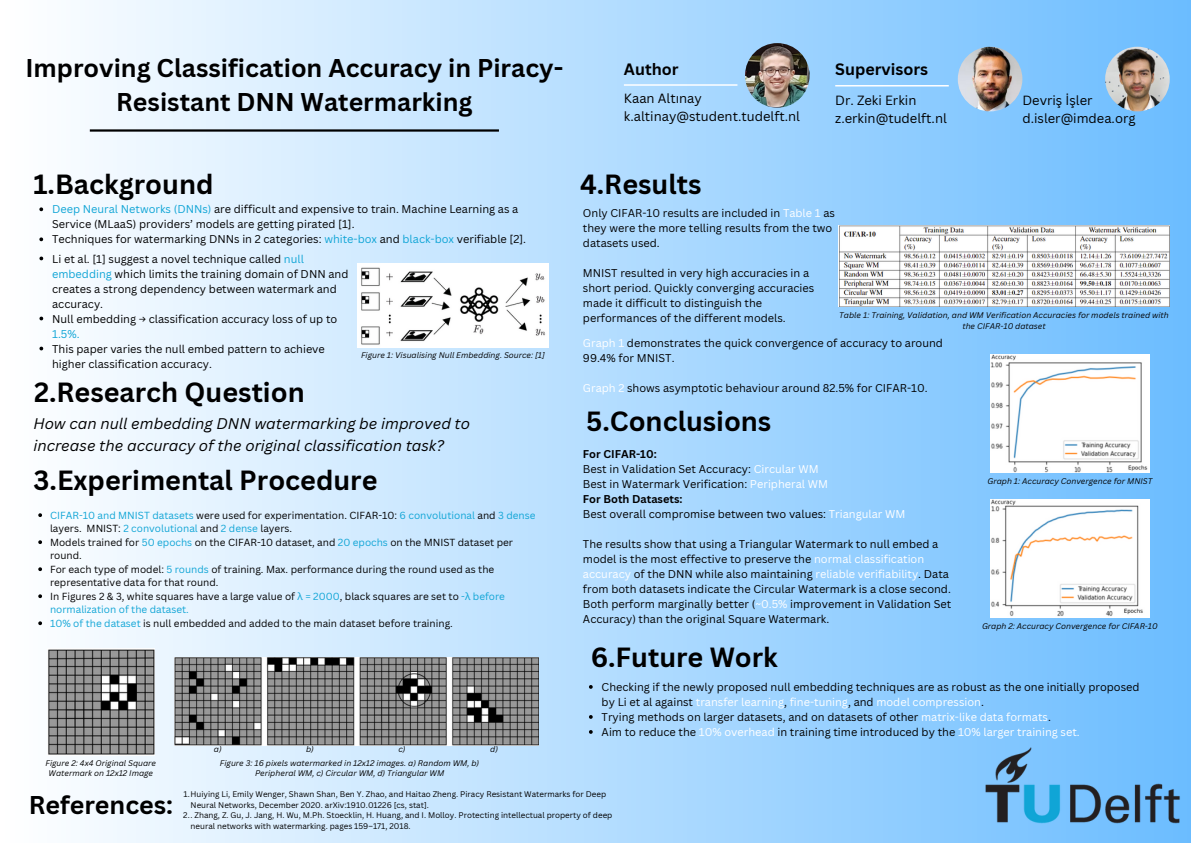
<style>
.page{position:relative;width:1191px;height:843px;background:#fff}
.page>*{position:absolute;margin:0;border:0;box-sizing:border-box;transform-origin:0 0}
.t1{font:700 27px "Canva Sans";color:#000}
.t2{font:700 25px/34.5px "Canva Sans";color:#000;text-align:center}
.t3{font:700 16px "Canva Sans";color:#000}
.t4{font:italic 15px "Canva Sans";color:#000}
.t5{font:13px/18px "Canva Sans";color:#000}
.t6{font:11px/15px "Canva Sans";color:#000}
.t7{font:10px/13.5px "Canva Sans";color:#000}
.t8{font:10px/13.5px "Canva Sans";color:#10a5d6}
.t9{font:italic 8px/10.7px "Canva Sans";color:#000;text-align:center}
.t10{font:8px/10.7px "Canva Sans";color:#000}
.s1{color:#10a5d6}
.s2{color:#fff}
.s3{font-weight:700}
.s4{color:#000}
.s5{font-family:"Noto Sans";color:#10a5d6}
</style>
<div class="page">
<div style="left:0;top:0;width:1190px;height:842px;background:linear-gradient(to right,#fff,#6cbdff)"></div>
<hr style="left:624px;top:84px;width:113px;height:2px;background:#fff">
<hr style="left:835px;top:85px;width:113px;height:1px;background:#fff">
<img style="left:967px;top:729px;width:223px;height:113px">
<hr style="left:90px;top:129px;width:409px;height:3px;background:#000">
<img style="left:989px;top:354px;width:160px;height:118px">
<img style="left:48px;top:648px;width:106px;height:107px">
<img style="left:174px;top:657px;width:364px;height:87px">
<img style="left:838px;top:225px;width:331px;height:81px">
<img style="left:989px;top:499px;width:160px;height:118px">
<img style="left:745px;top:43px;width:64px;height:65px;border-radius:50%">
<img style="left:957px;top:47px;width:65px;height:64px;border-radius:50%">
<img style="left:1104px;top:47px;width:65px;height:64px;border-radius:50%">
<img style="left:357px;top:264px;width:191px;height:83px">
<svg style="left:39px;top:207px;width:4px;height:4px"></svg>
<svg style="left:39px;top:237px;width:4px;height:4px"></svg>
<svg style="left:38px;top:513px;width:4px;height:4px"></svg>
<svg style="left:38px;top:540px;width:4px;height:4px"></svg>
<svg style="left:38px;top:567px;width:4px;height:4px"></svg>
<svg style="left:38px;top:594px;width:4px;height:4px"></svg>
<svg style="left:38px;top:621px;width:4px;height:4px"></svg>
<svg style="left:589px;top:684px;width:3px;height:4px"></svg>
<svg style="left:589px;top:714px;width:3px;height:4px"></svg>
<svg style="left:589px;top:729px;width:3px;height:4px"></svg>
<svg style="left:39px;top:256px;width:4px;height:4px"></svg>
<svg style="left:39px;top:316px;width:4px;height:4px"></svg>
<svg style="left:39px;top:346px;width:4px;height:4px"></svg>
<p class="t2" style="left:25px;top:50px;width:539px">Improving Classification Accuracy in Piracy-<br>Resistant DNN Watermarking</p>
<p class="t3" style="left:624px;top:58px;width:56px">Author</p>
<p class="t3" style="left:835px;top:58px;width:94px">Supervisors</p>
<p class="t5" style="left:624px;top:89px;width:177px">Kaan Altınay k.altinay@student.tudelft.nl</p>
<p class="t5" style="left:835px;top:91px;width:113px">Dr. Zeki Erkin z.erkin@tudelft.nl</p>
<p class="t1" style="left:33px;top:165px;width:181px">1.Background</p>
<h3 class="t1" style="left:580px;top:165px;width:123px">4.Results</h3>
<p class="t5" style="left:1022px;top:91px;width:115px">Devriş İşler d.isler@imdea.org</p>
<p class="t6" style="left:52px;top:201px;width:468px"><span class="s1">Deep Neural Networks (DNNs)</span> are difficult and expensive to train. Machine Learning as a<br>Service (MLaaS) providers’ models are getting pirated [1].</p>
<p class="t6" style="left:52px;top:231px;width:475px">Techniques for watermarking DNNs in 2 categories: <span class="s1">white-box</span> and <span class="s1">black-box</span> verifiable [2].</p>
<p class="t6" style="left:52px;top:251px;width:298px">Li et al. [1] suggest a novel technique called <span class="s1">null embedding</span> which limits the training domain of DNN and creates a strong dependency between watermark and accuracy.</p>
<p class="t6" style="left:52px;top:311px;width:287px">Null embedding → classification accuracy loss of up to<br><span class="s1">1.5%.</span></p>
<p class="t6" style="left:52px;top:341px;width:274px">This paper varies the null embed pattern to achieve higher classification accuracy.</p>
<h1 class="t9" style="left:361px;top:349px;width:185px">Figure 1: Visualising Null Embedding. Source: [1]</h1>
<p class="t1" style="left:34px;top:373px;width:272px">2.Research Question</p>
<p class="t6" style="left:583px;top:205px;width:253px">Only CIFAR-10 results are included in <span class="s2">Table 1</span> as they were the more telling results from the two datasets used.</p>
<h5 class="t6" style="left:583px;top:265px;width:233px">MNIST resulted in very high accuracies in a short period. Quickly converging accuracies made it difficult to distinguish the performances of the different models.</h5>
<p class="t9" style="left:839px;top:309px;width:331px">Table 1: Training, Validation, and WM Verification Accuracies for models trained with the CIFAR-10 dataset</p>
<p class="t6" style="left:583px;top:335px;width:361px"><span class="s2">Graph 1</span> demonstrates the quick convergence of accuracy to around<br>99.4% for MNIST.</p>
<p class="t6" style="left:583px;top:380px;width:346px"><span class="s2">Graph 2</span> shows asymptotic behaviour around 82.5% for CIFAR-10.</p>
<p class="t4" style="left:33px;top:413px;width:438px">How can null embedding DNN watermarking be improved to</p>
<p class="t1" style="left:586px;top:402px;width:187px">5.Conclusions</p>
<p class="t4" style="left:33px;top:434px;width:412px">increase the accuracy of the original classification task?</p>
<h5 class="t6" style="left:583px;top:446px;width:324px"><span class="s3">For CIFAR-10:<br></span>Best in Validation Set Accuracy: <span class="s2">Circular WM<br></span>Best in Watermark Verification: <span class="s2">Peripheral WM<br></span><span class="s3">For Both Datasets:<br></span>Best overall compromise between two values: <span class="s2">Triangular WM</span></h5>
<p class="t6" style="left:583px;top:536px;width:370px">The results show that using a Triangular Watermark to null embed a model is the most effective to preserve the <span class="s2">normal classification accuracy</span> of the DNN while also maintaining <span class="s2">reliable verifiability</span>. Data from both datasets indicate the Circular Watermark is a close second.<br>Both perform marginally better (<span class="s2">~0.5%</span> improvement in Validation Set Accuracy) than the original Square Watermark.</p>
<p class="t1" style="left:34px;top:461px;width:345px">3.Experimental Procedure</p>
<p class="t8" style="left:50px;top:507px;width:487px">CIFAR-10 and MNIST datasets <span class="s4">were used for experimentation. CIFAR-10:</span> 6 convolutional <span class="s4">and</span> 3 dense <span class="s4">layers. MNIST:</span> 2 convolutional <span class="s4">and</span> 2 dense <span class="s4">layers.</span></p>
<h5 class="t7" style="left:50px;top:534px;width:464px">Models trained for <span class="s1">50 epochs</span> on the CIFAR-10 dataset, and <span class="s1">20 epochs</span> on the MNIST dataset per round.</h5>
<h5 class="t7" style="left:50px;top:561px;width:446px">For each type of model: <span class="s1">5 rounds</span> of training. Max. performance during the round used as the representative data for that round.</h5>
<p class="t7" style="left:50px;top:588px;width:456px">In Figures 2 &amp; 3, white squares have a large value of <span class="s5">λ</span> <span class="s1">= 2000</span>, black squares are set to <span class="s1">-</span><span class="s5">λ</span> <span class="s1">before normalization of the dataset.</span></p>
<p class="t7" style="left:50px;top:615px;width:404px"><span class="s1">10% of the dataset</span> is null embedded and added to the main dataset before training.</p>
<p class="t1" style="left:590px;top:638px;width:189px">6.Future Work</p>
<p class="t9" style="left:987px;top:475px;width:166px">Graph 1: Accuracy Convergence for MNIST</p>
<p class="t9" style="left:981px;top:620px;width:177px">Graph 2: Accuracy Convergence for CIFAR-10</p>
<p class="t9" style="left:46px;top:756px;width:112px">Figure 2: 4x4 Original Square<br>Watermark on 12x12 Image</p>
<p class="t2" style="left:29px;top:786px;width:146px">References:</p>
<p class="t9" style="left:214px;top:743px;width:9px">a)</p>
<p class="t9" style="left:306px;top:743px;width:9px">b)</p>
<p class="t9" style="left:398px;top:743px;width:9px">c)</p>
<p class="t9" style="left:490px;top:743px;width:9px">d)</p>
<p class="t9" style="left:220px;top:756px;width:261px">Figure 3: 16 pixels watermarked in 12x12 images. a) Random WM, b)<br>Peripheral WM, c) Circular WM, d) Triangular WM</p>
<h5 class="t6" style="left:601px;top:679px;width:539px">Checking if the newly proposed null embedding techniques are as robust as the one initially proposed by Li et al against <span class="s2">transfer learning</span>, <span class="s2">fine-tuning</span>, and <span class="s2">model compression</span>.</h5>
<h5 class="t6" style="left:601px;top:709px;width:451px">Trying methods on larger datasets, and on datasets of other <span class="s2">matrix-like data formats</span>.</h5>
<p class="t6" style="left:601px;top:724px;width:479px">Aim to reduce the <span class="s2">10% overhead</span> in training time introduced by the <span class="s2">10% larger training set.</span></p>
<p class="t10" style="left:190px;top:788px;width:417px;text-indent:-7px">1.Huiying Li, Emily Wenger, Shawn Shan, Ben Y. Zhao, and Haitao Zheng. Piracy Resistant Watermarks for Deep<br>Neural Networks, December 2020. arXiv:1910.01226 [cs, stat].</p>
<p class="t10" style="left:190px;top:809px;width:423px;text-indent:-7px">2.. Zhang, Z. Gu, J. Jang, H. Wu, M.Ph. Stoecklin, H. Huang, and I. Molloy. Protecting intellectual property of deep neural networks with watermarking. pages 159–171, 2018.</p>
</div>
